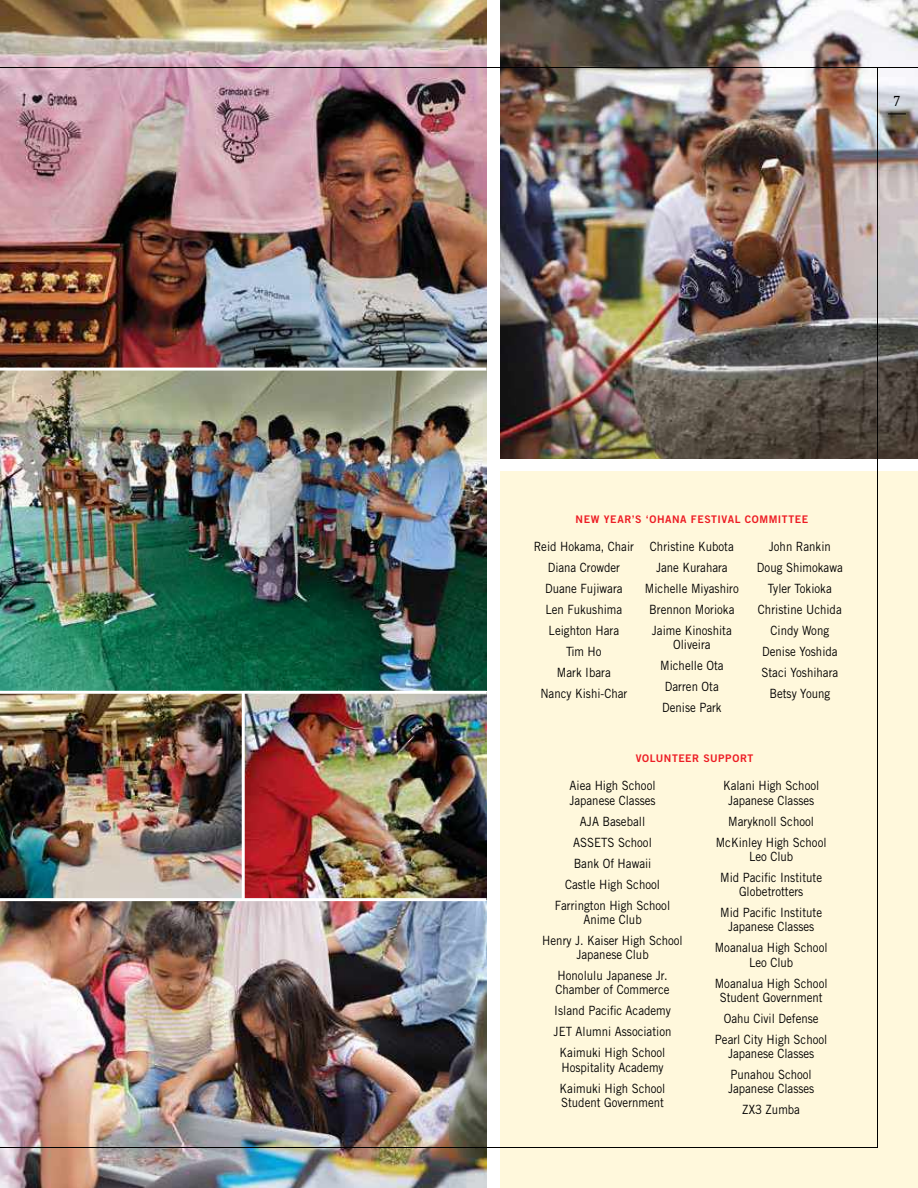
<style>
.page{position:relative;width:918px;height:1188px;background:#fff}
.page>*{position:absolute;margin:0;border:0;box-sizing:border-box;transform-origin:0 0}
.t1{font:15px "Cambria";color:#000;scale:.9 1}
.t2{font:12.75px/21px "Trade Gothic";color:#000;text-align:center;scale:.9 1}
.t3{font:10.5px "Trade Gothic Bold Two";letter-spacing:.055em;color:#ed1c24}
</style>
<div class="page">
<div style="left:500px;top:472px;width:418px;height:716px;background:#fff8dc"></div>
<img style="left:500px;top:0;width:418px;height:458px">
<img style="left:0;top:0;width:487px;height:67px">
<img style="left:0;top:1148px;width:487px;height:40px">
<hr style="left:0;top:67px;width:918px;height:1px;background:#000">
<img style="left:1px;top:68px;width:877px;height:1080px">
<svg style="left:0;top:68px;width:1px;height:1080px"></svg>
<svg style="left:888px;top:114px;width:18px;height:1px"></svg>
<hr style="left:0;top:691px;width:487px;height:3px;background:#fff">
<hr style="left:0;top:368px;width:487px;height:3px;background:#fff">
<hr style="left:0;top:898px;width:487px;height:3px;background:#fff">
<hr style="left:242px;top:692px;width:3px;height:208px;background:#fff">
<p class="t1" style="left:893px;top:92px;width:10px">7</p>
<p class="t3" style="left:576px;top:512px;width:139px">NEW YEAR’S ‘OHANA FESTIV</p>
<p class="t3" style="left:728px;top:512px;width:35px">AL COMMITT</p>
<p class="t3" style="left:795px;top:512px;width:15px">EE</p>
<p class="t2" style="left:534px;top:536px;width:113px">Reid Hokama, Chair<br>Diana Crowder<br>Duane Fujiwara<br>Len Fukushima<br>Leighton Hara<br>Tim Ho<br>Mark I bara<br>Nancy Kishi-Char</p>
<p class="t2" style="left:645px;top:536px;width:106px">Christine Kubota<br>Jane Kurahara<br>M ichelle M iyashiro<br>Brennon Morioka<br>Jaime Kinoshita</p>
<p class="t2" style="left:660px;top:634px;width:72px">Oliveira<br>M ichelle Ota<br>Darren Ota<br>Denise Park</p>
<p class="t2" style="left:757px;top:536px;width:97px">John Rankin<br>Doug Shimokawa<br>Tyler Tokioka<br>Christine Uchida<br>Cindy Wong<br>Denise Yoshida<br>Staci Yoshihara<br>Betsy Young</p>
<p class="t3" style="left:636px;top:752px;width:117px">VOLUNTEER SUPP ORT</p>
<p class="t2" style="left:569px;top:778px;width:97px;line-height:14.2px;text-align:left">Aiea High School<br>Japanese Classes</p>
<p class="t2" style="left:555px;top:810px;width:130px">AJA Baseball<br>ASSETS School<br>Bank Of Hawaii<br>Castle High School<br>Farrington High School</p>
<p class="t2" style="left:542px;top:909px;width:158px">Anime Club<br>Henry J. Kaiser High School</p>
<p class="t2" style="left:558px;top:944px;width:124px">Japanese Club<br>Honolulu Japanese Jr.</p>
<p class="t2" style="left:554px;top:979px;width:133px">Chamber of Commerce<br>I sland Pacific Academy<br>JET Alumni Association<br>Kaimuki High School</p>
<p class="t2" style="left:560px;top:1056px;width:119px;text-align:left">Hospitality Academy<br>Kaimuki High School</p>
<p class="t2" style="left:561px;top:1092px;width:116px">Student Government</p>
<p class="t2" style="left:723px;top:778px;width:108px;line-height:14.2px">Kalani High School<br>Japanese Classes</p>
<p class="t2" style="left:716px;top:810px;width:125px">Maryknoll School<br>McKinley High School</p>
<p class="t2" style="left:720px;top:846px;width:115px">Leo Club<br>M id Pacific I nstitute</p>
<p class="t2" style="left:720px;top:881px;width:115px">Globetrotters<br>M id Pacific I nstitute</p>
<p class="t2" style="left:715px;top:916px;width:127px">Japanese Classes<br>Moanalua High School</p>
<p class="t2" style="left:715px;top:951px;width:127px">Leo Club<br>Moanalua High School</p>
<p class="t2" style="left:715px;top:987px;width:127px">Student Government<br>Oahu Civil Defense<br>Pearl City High School</p>
<p class="t2" style="left:728px;top:1043px;width:97px;text-align:left">Japanese Classes<br>Punahou School</p>
<p class="t2" style="left:728px;top:1078px;width:97px">Japanese Classes<br>ZX3 Zumba</p>
</div>
